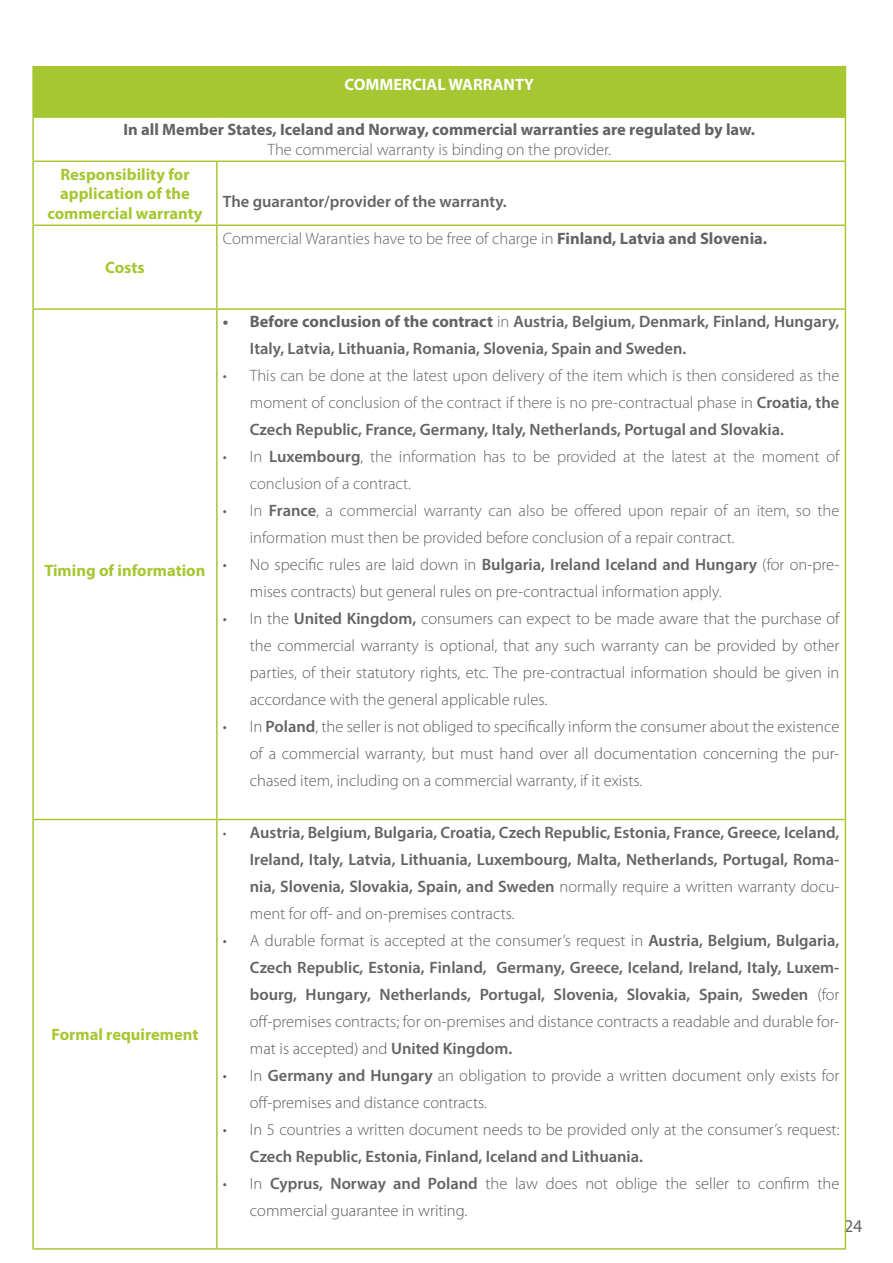
<style>
.page{position:relative;width:893px;height:1263px;background:#fff}
.page>*{position:absolute;margin:0;border:0;box-sizing:border-box;transform-origin:0 0}
.t1{font:18px "Myriad Pro";color:#646362}
.t2{font:300 16.5px/27px "Myriad Pro";color:#5d5c5b}
.t3{font:600 16.5px/27px "Myriad Pro";color:#646362;text-align:justify}
.t4{font:300 16.5px/27px "Myriad Pro";color:#646362}
.t5{font:700 16.5px/19.8px "Myriad Pro";color:#a6c731;text-align:center}
.t6{font:700 16.5px "Myriad Pro";color:#646362}
.t7{font:700 16.5px "Myriad Pro";color:#fff}
.s1{font-weight:700}
.s2{font-weight:300}
.s3{font-weight:600}
.s4{font-weight:600;color:#646362}
.s5{font-weight:300;font-size:15px}
.s6{font-weight:300;color:#5d5c5b}
</style>
<div class="page">
<div style="left:33px;top:67px;width:812px;height:50px;background:#a6c731"></div>
<hr style="left:32px;top:66px;width:185px;height:1px;background:#a6c731">
<hr style="left:32px;top:67px;width:2px;height:49px;background:#a6c731">
<hr style="left:217px;top:66px;width:629px;height:1px;background:#a6c731">
<hr style="left:845px;top:67px;width:1px;height:49px;background:#a6c731">
<hr style="left:32px;top:118px;width:2px;height:43px;background:#a6c731">
<hr style="left:32px;top:116px;width:185px;height:2px;background:#a6c731">
<hr style="left:217px;top:116px;width:629px;height:2px;background:#a6c731">
<hr style="left:845px;top:118px;width:1px;height:43px;background:#a6c731">
<hr style="left:32px;top:162px;width:2px;height:62px;background:#a6c731">
<hr style="left:32px;top:226px;width:2px;height:82px;background:#a6c731">
<hr style="left:32px;top:310px;width:2px;height:509px;background:#a6c731">
<hr style="left:32px;top:820px;width:2px;height:428px;background:#a6c731">
<hr style="left:32px;top:161px;width:185px;height:1px;background:#a6c731">
<hr style="left:32px;top:224px;width:185px;height:2px;background:#a6c731">
<hr style="left:32px;top:308px;width:185px;height:2px;background:#a6c731">
<hr style="left:32px;top:819px;width:185px;height:1px;background:#a6c731">
<hr style="left:216px;top:162px;width:2px;height:62px;background:#a6c731">
<hr style="left:216px;top:226px;width:2px;height:82px;background:#a6c731">
<hr style="left:216px;top:310px;width:2px;height:509px;background:#a6c731">
<hr style="left:216px;top:820px;width:2px;height:428px;background:#a6c731">
<hr style="left:217px;top:161px;width:629px;height:1px;background:#a6c731">
<hr style="left:845px;top:162px;width:1px;height:62px;background:#a6c731">
<hr style="left:845px;top:226px;width:1px;height:82px;background:#a6c731">
<hr style="left:845px;top:310px;width:1px;height:509px;background:#a6c731">
<hr style="left:845px;top:820px;width:1px;height:428px;background:#a6c731">
<hr style="left:217px;top:224px;width:629px;height:2px;background:#a6c731">
<hr style="left:217px;top:308px;width:629px;height:2px;background:#a6c731">
<hr style="left:217px;top:819px;width:629px;height:1px;background:#a6c731">
<hr style="left:32px;top:1248px;width:185px;height:2px;background:#a6c731">
<hr style="left:217px;top:1248px;width:629px;height:2px;background:#a6c731">
<p class="t7" style="left:344px;top:74px;width:191px">COMMERCIAL WARRANTY</p>
<p class="t6" style="left:123px;top:119px;width:633px">In all Member States, Iceland and Norway, commercial warranties are regulated by law.</p>
<p class="t4" style="left:267px;top:136px;width:345px">The commercial warranty is binding on the provider.</p>
<p class="t5" style="left:47px;top:164px;width:157px">Responsibility for application of the commercial warranty</p>
<p class="t3" style="left:223px;top:187px;width:285px">The guarantor/provider of the warranty.</p>
<p class="t5" style="left:105px;top:257px;width:41px">Costs</p>
<p class="t5" style="left:44px;top:560px;width:163px">Timing of information</p>
<p class="t5" style="left:51px;top:1024px;width:149px">Formal requirement</p>
<p class="t4" style="left:223px;top:224px;width:546px">Commercial Waranties have to be free of charge in <span class="s1">Finland, Latvia and Slovenia.</span></p>
<p class="t3" style="left:250px;top:308px;width:591px;text-indent:-27px"><span class="s1">• Before conclusion of the contract</span> <span class="s2">in</span> Austria, Belgium, Denmark, Finland, Hungary,<br>Italy, Latvia, Lithuania, Romania, Slovenia, Spain and Sweden.</p>
<p class="t4" style="left:250px;top:362px;width:591px;text-align:justify;text-indent:-27px">• This can be done at the latest upon delivery of the item which is then considered as the moment of conclusion of the contract if there is no pre-contractual phase in <span class="s3">Croatia, the Czech Republic, France, Germany, Italy, Netherlands, Portugal and Slovakia.</span></p>
<p class="t4" style="left:250px;top:443px;width:591px;text-indent:-27px">• In <span class="s3">Luxembourg</span>, the information has to be provided at the latest at the moment of conclusion of a contract.</p>
<p class="t4" style="left:250px;top:497px;width:591px;text-indent:-27px">• In <span class="s3">France</span>, a commercial warranty can also be offered upon repair of an item, so the information must then be provided before conclusion of a repair contract.</p>
<p class="t2" style="left:250px;top:551px;width:591px;text-indent:-27px">• No specific rules are laid down in <span class="s4">Bulgaria, Ireland Iceland and Hungary</span> (for on-pre&shy;mises contracts) but general rules on pre-contractual information apply.</p>
<p class="t2" style="left:250px;top:605px;width:591px;text-align:justify;text-indent:-27px">• In the <span class="s4">United Kingdom,</span> consumers can expect to be made aware that the purchase of the commercial warranty is optional, that any such warranty can be provided by other parties, of their statutory rights, etc. The pre-contractual information should be given in accordance with the general applicable rules.</p>
<p class="t2" style="left:250px;top:713px;width:591px;text-align:justify;text-indent:-27px">• In <span class="s4">Poland</span>, the seller is not obliged to specifically inform the consumer about the existence of a commercial warranty, but must hand over all documentation concerning the pur&shy;chased item, including on a commercial warranty, if it exists.</p>
<p class="t3" style="left:250px;top:818px;width:591px;text-indent:-27px"><span class="s5">•</span> Austria, Belgium, Bulgaria, Croatia, Czech Republic, Estonia, France, Greece, Iceland, Ireland, Italy, Latvia, Lithuania, Luxembourg, Malta, Netherlands, Portugal, Roma&shy;nia, Slovenia, Slovakia, Spain, and Sweden <span class="s6">normally require a written warranty docu&shy;ment for off- and on-premises contracts.</span></p>
<p class="t3" style="left:250px;top:926px;width:591px;text-indent:-27px"><span class="s6">• A durable format is accepted at the consumer’s request in</span> Austria, Belgium, Bulgaria, Czech Republic, Estonia, Finland, Germany, Greece, Iceland, Ireland, Italy, Luxem&shy;bourg, Hungary, Netherlands, Portugal, Slovenia, Slovakia, Spain, Sweden <span class="s6">(for off-premises contracts; for on-premises and distance contracts a readable and durable for&shy;mat is accepted) and</span> United Kingdom.</p>
<p class="t2" style="left:250px;top:1062px;width:591px;text-indent:-27px">• In <span class="s4">Germany and Hungary</span> an obligation to provide a written document only exists for off-premises and distance contracts.</p>
<p class="t2" style="left:223px;top:1116px;width:618px">• In 5 countries a written document needs to be provided only at the consumer’s request:</p>
<p class="t3" style="left:250px;top:1142px;width:395px">Czech Republic, Estonia, Finland, Iceland and Lithuania.</p>
<p class="t2" style="left:250px;top:1170px;width:591px;text-indent:-27px">• In <span class="s4">Cyprus, Norway and Poland</span> the law does not oblige the seller to confirm the commercial guarantee in writing.</p>
<p class="t1" style="left:844px;top:1215px;width:20px">24</p>
</div>
